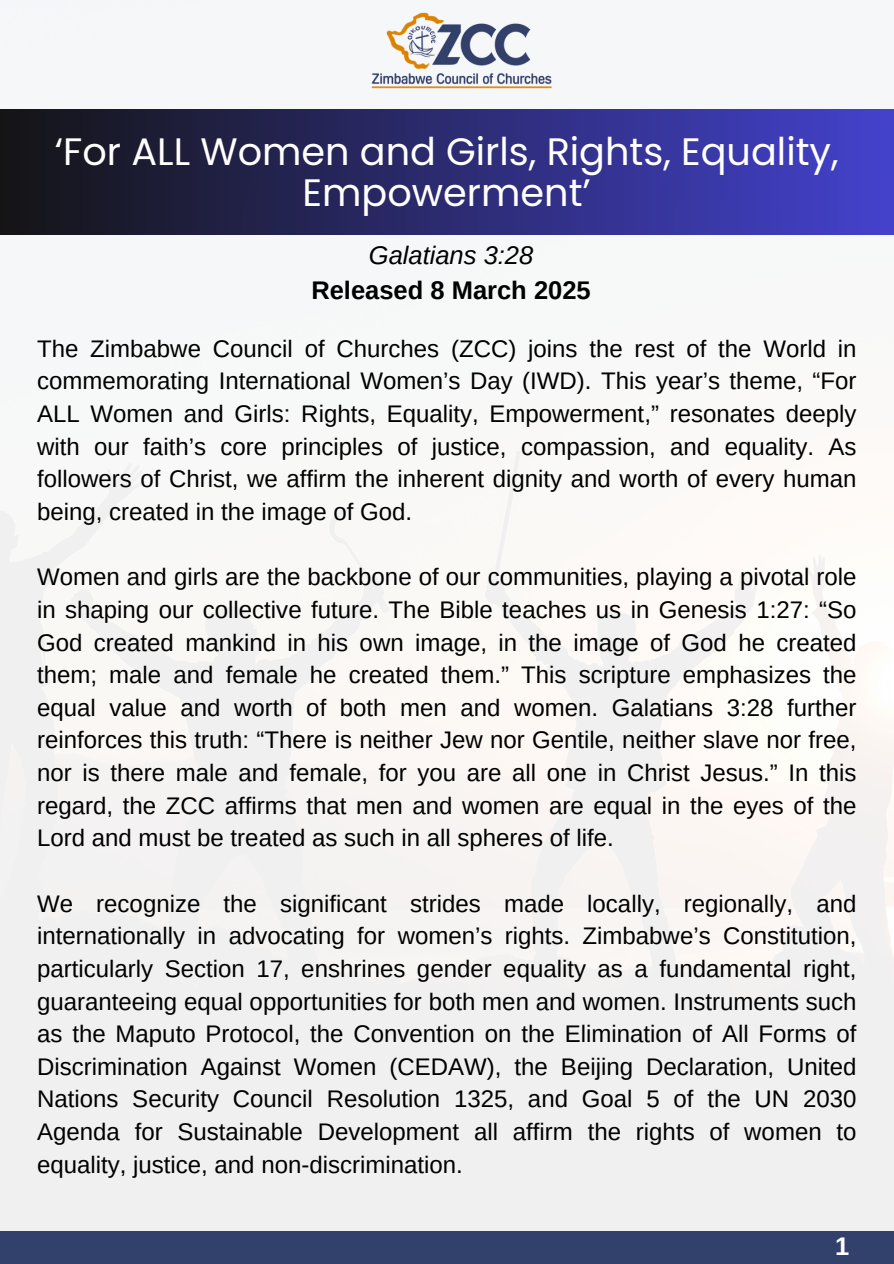
<style>
.page{position:relative;width:894px;height:1264px;background:#fff}
.page>*{position:absolute;margin:0;border:0;box-sizing:border-box;transform-origin:0 0}
.t1{font:38.25px/40.5px "Poppins";color:#fff;text-align:center}
.t2{font:700 25.5px "Arimo";color:#000}
.t3{font:italic 25.5px "Arimo";color:#000}
.t4{font:700 25.5px "Arimo";color:#fff}
.t5{font:24px/32.7px "Arimo";color:#000;text-align:justify}
</style>
<div class="page">
<div style="left:0;top:0;width:893px;height:1231px;background:#f6f7f4"></div>
<div style="left:0;top:109px;width:893px;height:125px;background:linear-gradient(to right,#141415,#4442cd)"></div>
<div style="left:0;top:1231px;width:893px;height:32px;background:#32406c"></div>
<img style="left:357px;top:0;width:211px;height:99px">
<p class="t1" style="left:55px;top:131px;width:785px">‘For ALL Women and Girls, Rights, Equality,<br>Empowerment’</p>
<p class="t3" style="left:369px;top:241px;width:166px">Galatians 3:28</p>
<p class="t2" style="left:311px;top:275px;width:281px">Released 8 March 2025</p>
<p class="t5" style="left:37px;top:332px;width:820px">The Zimbabwe Council of Churches (ZCC) joins the rest of the World in commemorating International Women’s Day (IWD). This year’s theme, “For ALL Women and Girls: Rights, Equality, Empowerment,” resonates deeply with our faith’s core principles of justice, compassion, and equality. As followers of Christ, we affirm the inherent dignity and worth of every human being, created in the image of God.</p>
<h1 class="t5" style="left:37px;top:560px;width:820px">Women and girls are the backbone of our communities, playing a pivotal role in shaping our collective future. The Bible teaches us in Genesis 1:27: “So God created mankind in his own image, in the image of God he created them; male and female he created them.” This scripture emphasizes the equal value and worth of both men and women. Galatians 3:28 further reinforces this truth: “There is neither Jew nor Gentile, neither slave nor free, nor is there male and female, for you are all one in Christ Jesus.” In this regard, the ZCC affirms that men and women are equal in the eyes of the Lord and must be treated as such in all spheres of life.</h1>
<p class="t5" style="left:37px;top:887px;width:820px">We recognize the significant strides made locally, regionally, and internationally in advocating for women’s rights. Zimbabwe’s Constitution, particularly Section 17, enshrines gender equality as a fundamental right, guaranteeing equal opportunities for both men and women. Instruments such as the Maputo Protocol, the Convention on the Elimination of All Forms of Discrimination Against Women (CEDAW), the Beijing Declaration, United Nations Security Council Resolution 1325, and Goal 5 of the UN 2030<br>Agenda for Sustainable Development all affirm the rights of women to equality, justice, and non-discrimination.</p>
<p class="t4" style="left:834px;top:1231px;width:16px">1</p>
</div>
